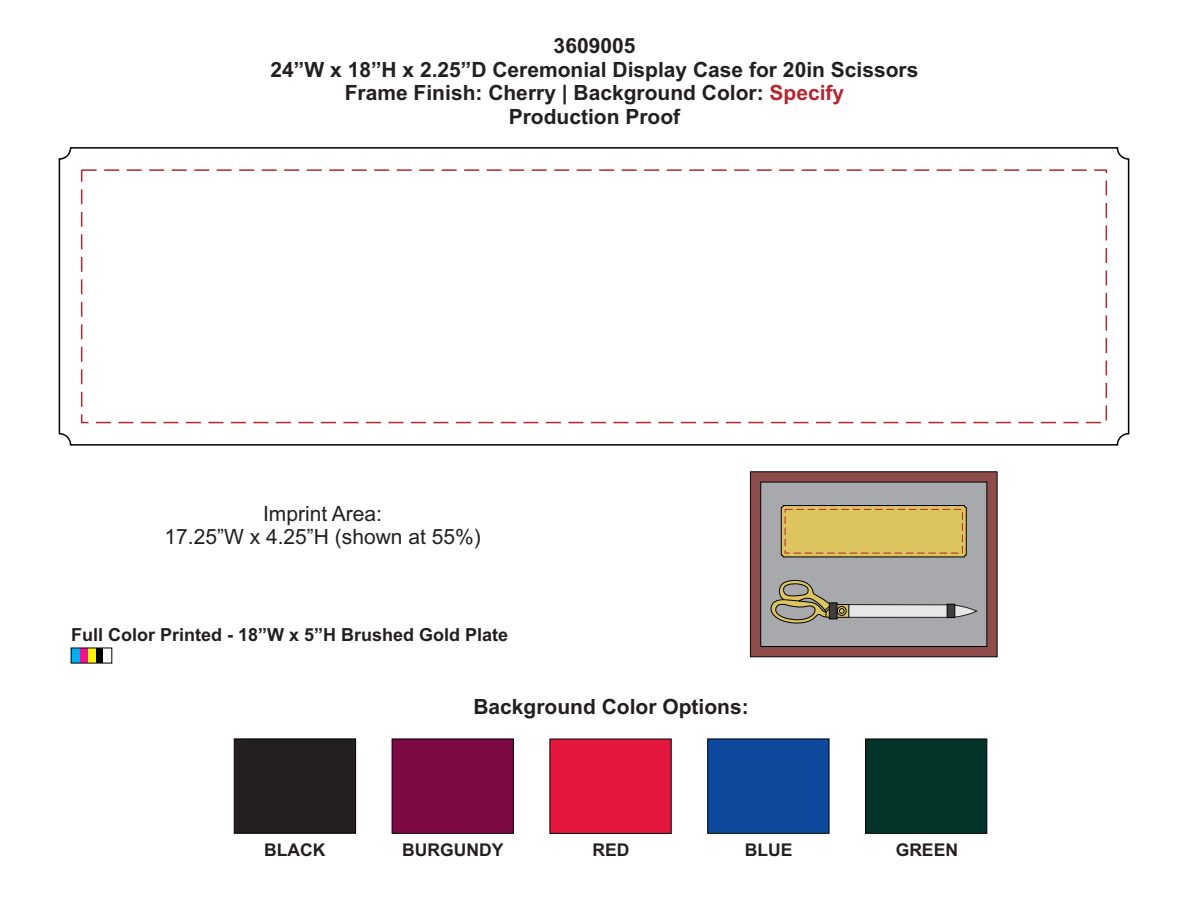
<style>
.page{position:relative;width:1188px;height:918px;background:#fff}
.page>*{position:absolute;margin:0;border:0;box-sizing:border-box;transform-origin:0 0}
.t1{font:700 21px/23.4px "Arial";color:#231f20;text-align:center}
.t2{font:21px/23.4px "Arial";color:#231f20;text-align:center}
.t3{font:700 18px "Arial";color:#231f20}
.t4{font:700 17.55px "Arial";color:#231f20}
.s1{color:#b5272f}
</style>
<div class="page">
<svg style="left:58px;top:147px;width:1072px;height:299px"></svg>
<div style="left:81px;top:169px;width:1026px;height:254px;border:2px dashed #b5272f"></div>
<div style="left:96px;top:648px;width:8px;height:15px;background:#010202"></div>
<div style="left:87px;top:648px;width:9px;height:15px;background:#ffef09"></div>
<div style="left:79px;top:648px;width:8px;height:15px;background:#ed138f"></div>
<div style="left:71px;top:648px;width:8px;height:15px;background:#00afef"></div>
<div style="left:71px;top:648px;width:41px;height:15px;border:1px solid #010202"></div>
<div style="left:865px;top:738px;width:123px;height:96px;background:#043429"></div>
<svg style="left:391px;top:738px;width:123px;height:96px;background:#790c41"></svg>
<svg style="left:707px;top:738px;width:123px;height:96px;background:#104898"></svg>
<svg style="left:549px;top:738px;width:123px;height:96px;background:#db193d"></svg>
<div style="left:234px;top:738px;width:122px;height:96px;background:#231f20"></div>
<svg style="left:750px;top:471px;width:248px;height:187px;background:#814849"></svg>
<svg style="left:760px;top:481px;width:228px;height:177px;background:#aba18b"></svg>
<p class="t1" style="left:271px;top:36px;width:649px">3609005<br>24”W x 18”H x 2.25”D Ceremonial Display Case for 20in Scissors Frame Finish: Cherry | Background Color: <span class="s1">Specify<br></span>Production Proof</p>
<p class="t2" style="left:164px;top:504px;width:318px">Imprint Area:<br>17.25”W x 4.25”H (shown at 55%)</p>
<p class="t3" style="left:71px;top:628px;width:439px">Full Color Printed - 18”W x 5”H Brushed Gold Plate</p>
<p class="t1" style="left:473px;top:697px;width:277px">Background Color Options:</p>
<p class="t4" style="left:264px;top:843px;width:63px">BLACK</p>
<p class="t4" style="left:402px;top:843px;width:103px">BURGUNDY</p>
<p class="t4" style="left:592px;top:843px;width:39px">RED</p>
<p class="t4" style="left:745px;top:843px;width:49px">BLUE</p>
<p class="t4" style="left:896px;top:843px;width:64px">GREEN</p>
</div>
